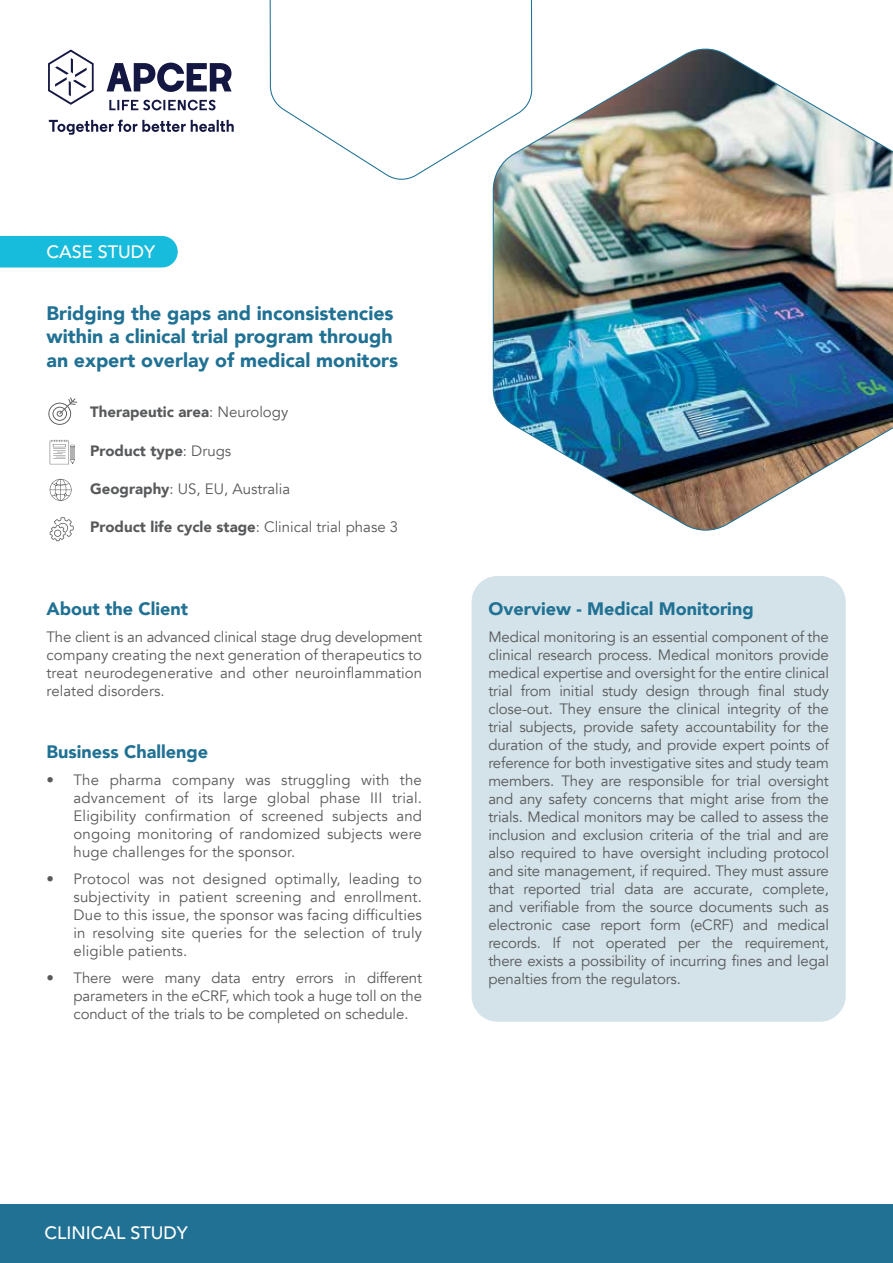
<style>
.page{position:relative;width:893px;height:1263px;background:#fff}
.page>*{position:absolute;margin:0;border:0;box-sizing:border-box;transform-origin:0 0}
.t1{font:900 19.5px/23.4px "Avenir";color:#207193}
.t2{font:900 18px "Avenir";color:#207193}
.t3{font:500 18px "Avenir";letter-spacing:-.005em;color:#fff}
.t4{font:15px/18px "Avenir";letter-spacing:.005em;color:#58595b;text-align:justify}
.t5{font:900 15px "Avenir";color:#58595b}
.s1{font-weight:400}
.s2{font-weight:900}
</style>
<div class="page">
<div style="left:472px;top:576px;width:374px;height:446px;background:#d3e3e9;border-radius:26px"></div>
<svg style="left:48px;top:50px;width:46px;height:55px"></svg>
<svg style="left:107px;top:63px;width:125px;height:29px"></svg>
<svg style="left:109px;top:100px;width:107px;height:10px"></svg>
<svg style="left:49px;top:120px;width:185px;height:15px"></svg>
<div style="left:0;top:236px;width:178px;height:31px;background:#17bcdc"></div>
<svg style="left:48px;top:397px;width:29px;height:28px"></svg>
<svg style="left:50px;top:479px;width:22px;height:22px"></svg>
<svg style="left:50px;top:440px;width:25px;height:24px"></svg>
<svg style="left:50px;top:517px;width:24px;height:24px"></svg>
<div style="left:0;top:1204px;width:893px;height:59px;background:#207193"></div>
<svg style="left:269px;top:0;width:264px;height:180px"></svg>
<img style="left:492px;top:46px;width:401px;height:485px">
<p class="t3" style="left:47px;top:236px;width:110px">CASE STUDY</p>
<h1 class="t1" style="left:47px;top:301px;width:353px">Bridging the gaps and inconsistencies within a clinical trial program through an expert overlay of medical monitors</h1>
<p class="t5" style="left:90px;top:399px;width:200px">Therapeutic area<span class="s1">: Neurology</span></p>
<p class="t5" style="left:90px;top:437px;width:143px">Product type<span class="s1">: Drugs</span></p>
<p class="t4" style="left:90px;top:480px;width:202px"><span class="s2">Geography</span>: US, EU, Australia</p>
<p class="t5" style="left:90px;top:514px;width:310px">Product life cycle stage<span class="s1">: Clinical trial phase 3</span></p>
<p class="t2" style="left:47px;top:594px;width:143px">About the Client</p>
<p class="t4" style="left:47px;top:628px;width:377px">The client is an advanced clinical stage drug development company creating the next generation of therapeutics to treat neurodegenerative and other neuroinflammation related disorders.</p>
<p class="t2" style="left:47px;top:736px;width:163px">Business Challenge</p>
<p class="t4" style="left:74px;top:771px;width:350px;text-indent:-27px">• The pharma company was struggling with the advancement of its large global phase III trial.<br>Eligibility confirmation of screened subjects and ongoing monitoring of randomized subjects were huge challenges for the sponsor.</p>
<p class="t4" style="left:74px;top:870px;width:350px;text-indent:-27px">• Protocol was not designed optimally, leading to subjectivity in patient screening and enrollment.<br>Due to this issue, the sponsor was facing difficulties in resolving site queries for the selection of truly eligible patients.</p>
<p class="t4" style="left:74px;top:969px;width:350px;text-indent:-27px">• There were many data entry errors in different parameters in the eCRF, which took a huge toll on the conduct of the trials to be completed on schedule.</p>
<p class="t2" style="left:488px;top:593px;width:267px">Overview - Medical Monitoring</p>
<p class="t4" style="left:488px;top:628px;width:342px">Medical monitoring is an essential component of the clinical research process. Medical monitors provide medical expertise and oversight for the entire clinical trial from initial study design through final study close-out. They ensure the clinical integrity of the trial subjects, provide safety accountability for the duration of the study, and provide expert points of reference for both investigative sites and study team members. They are responsible for trial oversight and any safety concerns that might arise from the trials. Medical monitors may be called to assess the inclusion and exclusion criteria of the trial and are also required to have oversight including protocol and site management, if required. They must assure that reported trial data are accurate, complete, and verifiable from the source documents such as electronic case report form (eCRF) and medical records. If not operated per the requirement, there exists a possibility of incurring fines and legal penalties from the regulators.</p>
<p class="t3" style="left:44px;top:1217px;width:145px">CLINICAL STUDY</p>
</div>
